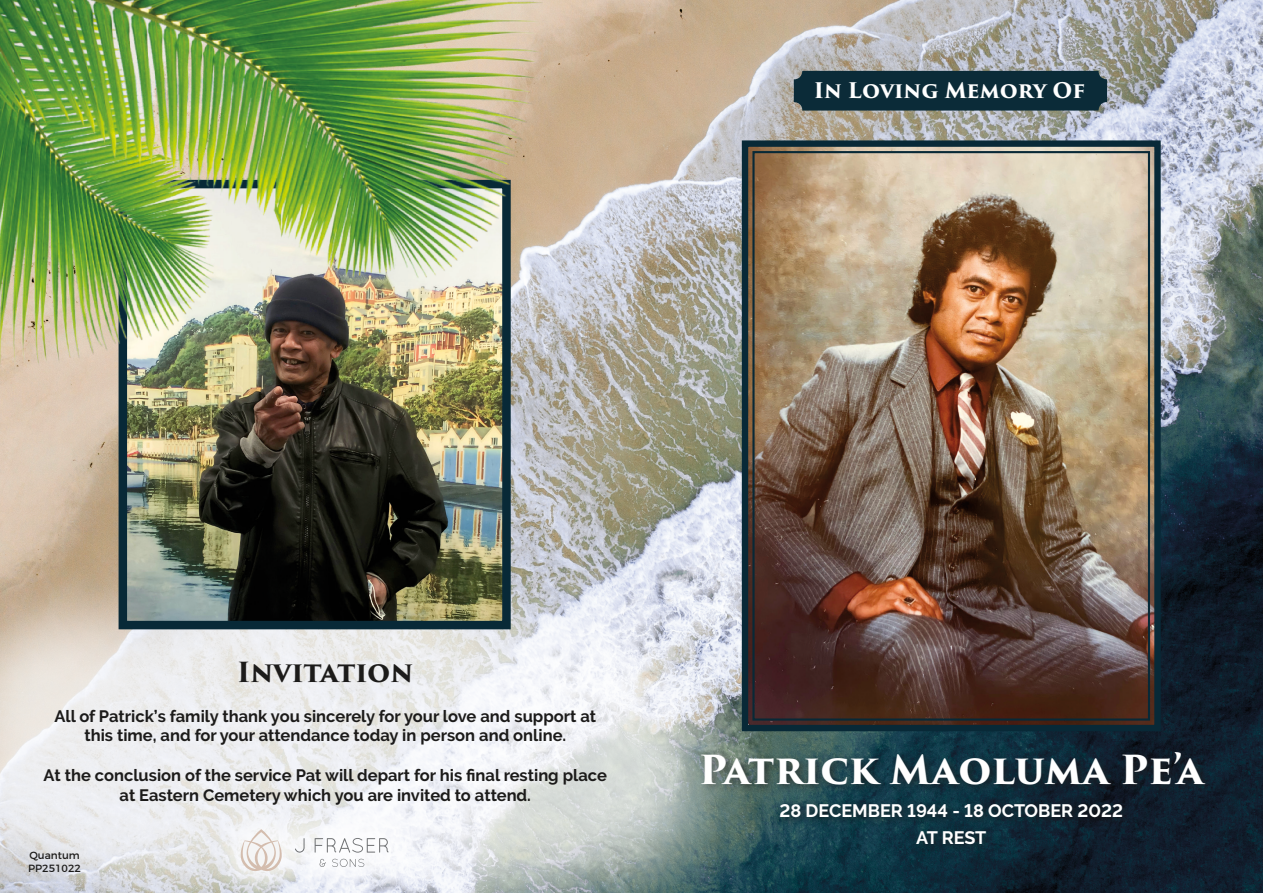
<style>
.page{position:relative;width:1263px;height:893px;background:#fff}
.page>*{position:absolute;margin:0;border:0;box-sizing:border-box;transform-origin:0 0}
.t1{font:700 39px "Trajan Pro 3";letter-spacing:-.01em;color:#fff}
.t2{font:700 27px "Trajan Pro 3";color:#1c1b1a}
.t3{font:700 21px "Trajan Pro 3";letter-spacing:-.005em;color:#fff}
.t4{font:700 18px "Raleway";color:#fff}
.t5{font:700 16.5px/19.8px "Raleway";color:#1c1b1a;text-align:center}
.t6{font:10.5px "Montserrat";color:#1c1b1a}
</style>
<div class="page">
<img style="left:0;top:0;width:1263px;height:893px">
<div style="left:794px;top:71px;width:313px;height:40px;background:#0b2b38;border-radius:9px"></div>
<div style="left:698px;top:747px;width:517px;height:107px;background:#1c1b1a;opacity:.75"></div>
<div style="left:0;top:506px;width:760px;height:387px;background:#fff;opacity:.75"></div>
<img style="left:739px;top:137px;width:425px;height:597px">
<div style="left:752px;top:151px;width:398px;height:570px;border:2px solid #082937"></div>
<img style="left:129px;top:405px;width:372px;height:214px">
<div style="left:119px;top:180px;width:392px;height:449px;border:9px solid #082937"></div>
<img style="left:0;top:0;width:568px;height:405px">
<div style="left:206px;top:794px;width:218px;height:99px;background:#fff;opacity:.75"></div>
<svg style="left:241px;top:829px;width:41px;height:43px"></svg>
<svg style="left:295px;top:838px;width:10px;height:15px"></svg>
<svg style="left:315px;top:838px;width:74px;height:15px"></svg>
<svg style="left:320px;top:859px;width:6px;height:8px"></svg>
<svg style="left:332px;top:859px;width:32px;height:8px"></svg>
<p class="t3" style="left:814px;top:74px;width:272px">In Loving Memory Of</p>
<p class="t2" style="left:237px;top:652px;width:178px">Invitation</p>
<p class="t5" style="left:54px;top:706px;width:543px">All of Patrick’s family thank you sincerely for your love and support at this time, and for your attendance today in person and online.</p>
<p class="t5" style="left:44px;top:765px;width:565px">At the conclusion of the service Pat will depart for his final resting place at Eastern Cemetery which you are invited to attend.</p>
<p class="t6" style="left:29px;top:847px;width:52px">Quantum</p>
<p class="t6" style="left:28px;top:859px;width:54px">PP251022</p>
<p class="t1" style="left:699px;top:741px;width:506px">Patrick Maoluma Pe’a</p>
<p class="t4" style="left:779px;top:800px;width:345px">28 DECEMBER 1944 - 18 OCTOBER 2022</p>
<p class="t4" style="left:916px;top:827px;width:72px">AT REST</p>
</div>
